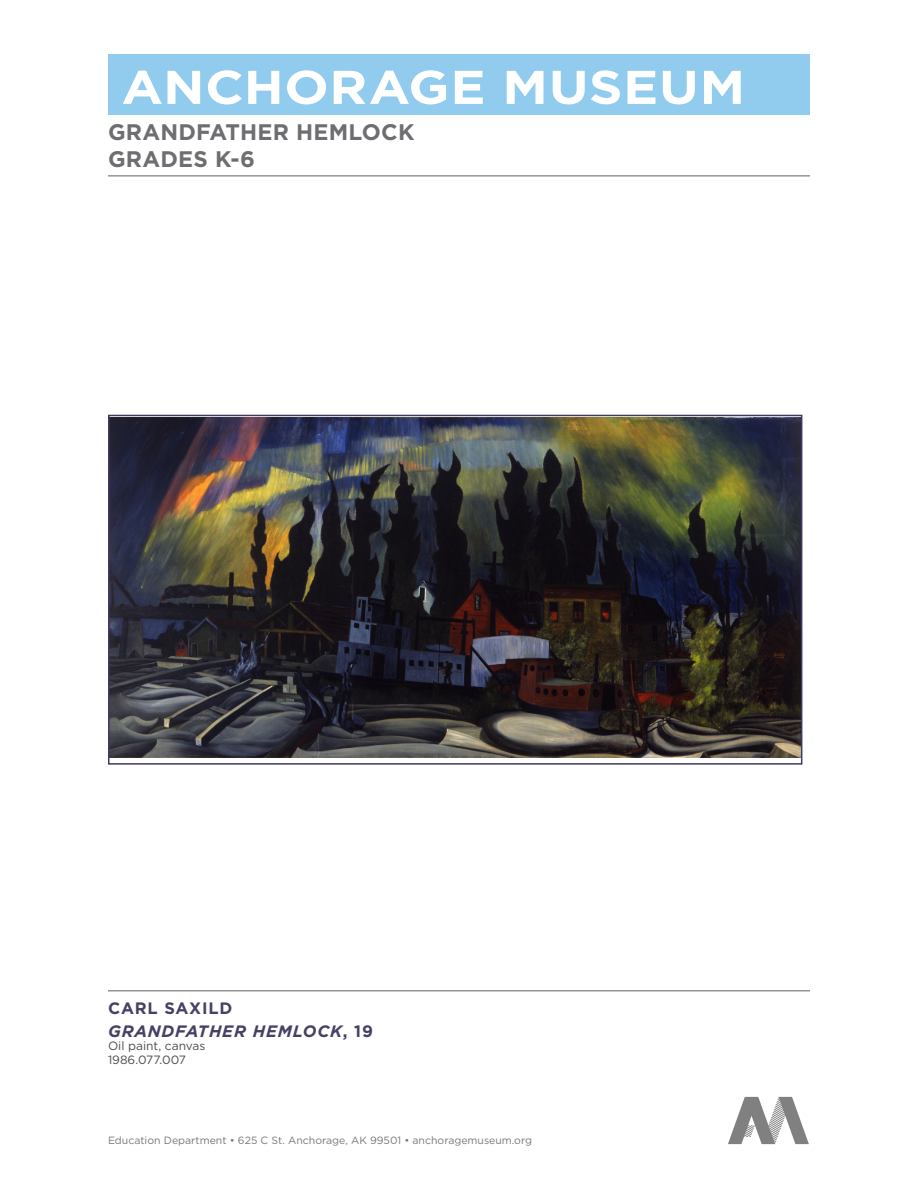
<style>
.page{position:relative;width:918px;height:1188px;background:#fff}
.page>*{position:absolute;margin:0;border:0;box-sizing:border-box;transform-origin:0 0}
.t1{font:700 47.25px "Gotham";letter-spacing:.01em;color:#fff;scale:1.11 1}
.t2{font:700 22.5px/27px "Gotham";letter-spacing:.01em;color:#6d6e71}
.t3{font:italic 700 16.5px/22.5px "Gotham";letter-spacing:.05em;color:#484064}
.t4{font:12px/13.5px "Gotham";color:#4d4d4f}
.t5{font:10.5px "Gotham";color:#777878}
.s1{font-style:normal}
</style>
<div class="page">
<svg style="left:728px;top:1097px;width:81px;height:47px"></svg>
<div style="left:108px;top:54px;width:702px;height:61px;background:#91cbed"></div>
<hr style="left:108px;top:175px;width:702px;height:2px;background:#939598">
<hr style="left:108px;top:990px;width:702px;height:2px;background:#939598">
<img style="left:111px;top:418px;width:688px;height:339px">
<div style="left:108px;top:415px;width:694px;height:350px;border:2px solid #423a5f"></div>
<h1 class="t1" style="left:122px;top:56px;width:563px">ANCHORAGE MUSEUM</h1>
<h2 class="t2" style="left:108px;top:118px;width:308px">GRANDFATHER HEMLOCK<br>GRADES K-6</h2>
<h3 class="t3" style="left:108px;top:997px;width:266px"><span class="s1">CARL SAXILD<br></span>GRANDFATHER HEMLOCK<span class="s1">, 19</span></h3>
<p class="t4" style="left:108px;top:1039px;width:99px">Oil paint, canvas<br>1986.077.007</p>
<p class="t5" style="left:108px;top:1133px;width:426px">Education Department • 625 C St. Anchorage, AK 99501 • anchoragemuseum.org</p>
</div>
